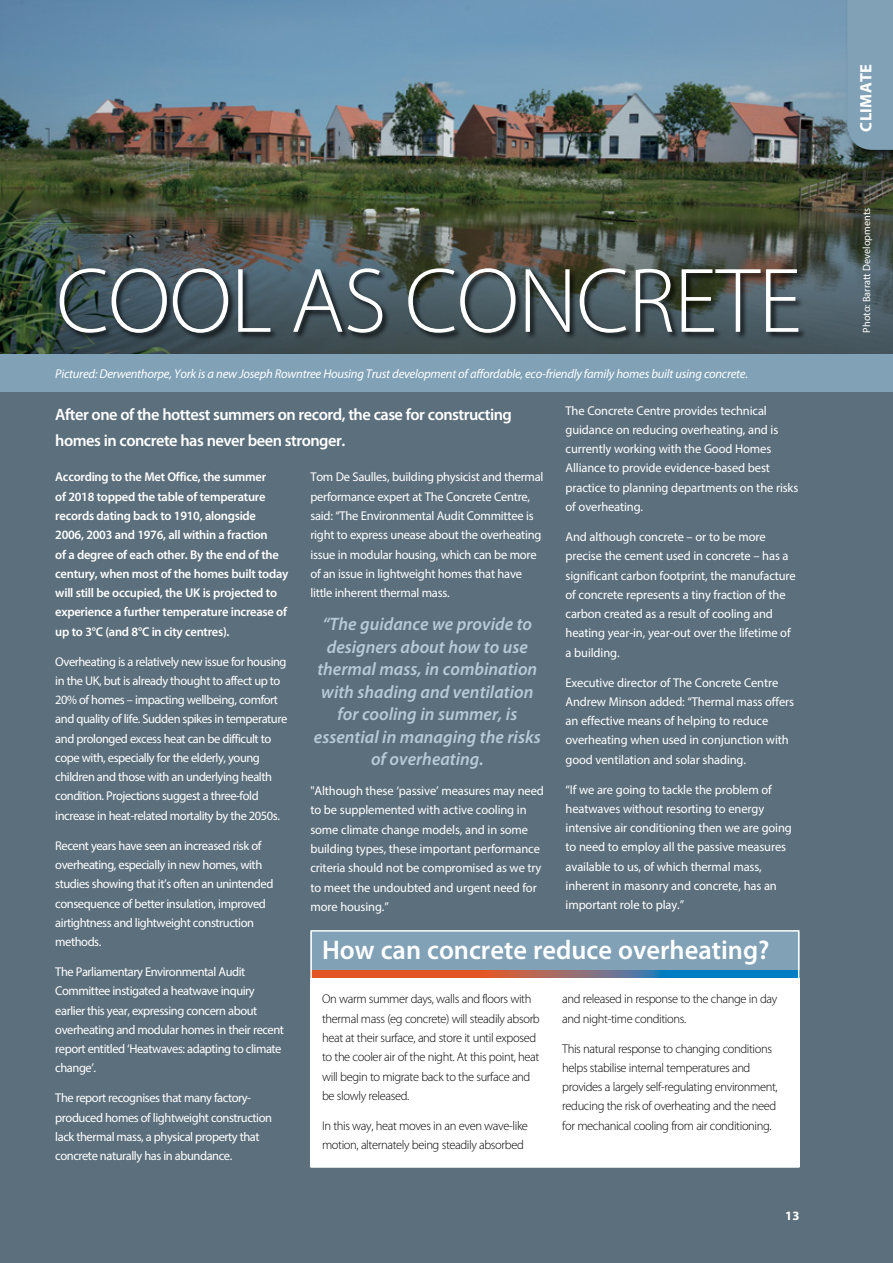
<style>
.page{position:relative;width:893px;height:1263px;background:#5c6f7c}
.page>*{position:absolute;margin:0;border:0;box-sizing:border-box;transform-origin:0 0}
.t1{font:300 92.7px "Myriad Pro";letter-spacing:-.01em;color:#fff}
.t2{font:600 27px "Myriad Pro";color:#fff}
.t3{font:italic 600 18px/22.5px "Myriad Pro";color:#b7cad8;text-align:center}
.t4{font:600 16.5px/25.5px "Myriad Pro";letter-spacing:-.03em;color:#fff}
.t5{font:700 16.5px "Myriad Pro";letter-spacing:.02em;color:#fff}
.t6{font:12.75px/19.4px "Myriad Pro";letter-spacing:-.02em;color:#fff}
.t7{font:300 12.75px/19.4px "Myriad Pro";letter-spacing:-.03em;color:#000}
.t8{font:600 12.75px/19.4px "Myriad Pro";letter-spacing:-.02em;color:#fff}
.t9{font:italic 12.75px "Myriad Pro";letter-spacing:-.02em;color:#fff}
.t10{font:700 12.75px "Myriad Pro";color:#fff}
.t11{font:10.5px "Myriad Pro";color:#fff}
</style>
<div class="page">
<img style="left:0;top:0;width:893px;height:354px">
<div style="left:310px;top:944px;width:489px;height:223px;background:#fff"></div>
<svg style="left:313px;top:970px;width:483px;height:8px"></svg>
<div style="left:310px;top:932px;width:489px;height:38px;background:#80a1b6"></div>
<div style="left:0;top:354px;width:893px;height:38px;background:#80a1b6"></div>
<div style="left:59px;top:268px;width:748px;height:73px;background:#000;opacity:.75"></div>
<div style="left:310px;top:930px;width:489px;height:238px;border:2px solid #fff"></div>
<div style="left:845px;top:0;width:48px;height:164px;background:#000;opacity:.75"></div>
<div style="left:847px;top:0;width:46px;height:150px;background:#80a1b6"></div>
<h1 class="t1" style="left:56px;top:250px;width:747px">COOL AS CONCRETE</h1>
<p class="t9" style="left:55px;top:366px;width:694px">Pictured: Derwenthorpe, York is a new Joseph Rowntree Housing Trust development of affordable, eco-friendly family homes built using concrete.</p>
<p class="t6" style="left:566px;top:400px;width:234px">The Concrete Centre provides technical guidance on reducing overheating, and is currently working with the Good Homes Alliance to provide evidence-based best practice to planning departments on the risks of overheating.</p>
<p class="t6" style="left:566px;top:527px;width:232px">And although concrete – or to be more precise the cement used in concrete – has a significant carbon footprint, the manufacture of concrete represents a tiny fraction of the carbon created as a result of cooling and heating year-in, year-out over the lifetime of a building.</p>
<p class="t6" style="left:566px;top:672px;width:230px">Executive director of The Concrete Centre Andrew Minson added: “Thermal mass offers an effective means of helping to reduce overheating when used in conjunction with good ventilation and solar shading.</p>
<p class="t6" style="left:566px;top:779px;width:228px">“If we are going to tackle the problem of heatwaves without resorting to energy intensive air conditioning then we are going to need to employ all the passive measures available to us, of which thermal mass, inherent in masonry and concrete, has an important role to play.”</p>
<p class="t4" style="left:55px;top:401px;width:458px">After one of the hottest summers on record, the case for constructing homes in concrete has never been stronger.</p>
<p class="t8" style="left:55px;top:467px;width:235px">According to the Met Office, the summer<br>of 2018 topped the table of temperature records dating back to 1910, alongside<br>2006, 2003 and 1976, all within a fraction<br>of a degree of each other. By the end of the century, when most of the homes built today will still be occupied, the UK is projected to experience a further temperature increase of up to 3°C (and 8°C in city centres).</p>
<p class="t6" style="left:55px;top:651px;width:234px">Overheating is a relatively new issue for housing in the UK, but is already thought to affect up to 20% of homes – impacting wellbeing, comfort and quality of life. Sudden spikes in temperature and prolonged excess heat can be difficult to cope with, especially for the elderly, young children and those with an underlying health condition. Projections suggest a three-fold increase in heat-related mortality by the 2050s.</p>
<p class="t6" style="left:55px;top:835px;width:220px">Recent years have seen an increased risk of overheating, especially in new homes, with studies showing that it’s often an unintended consequence of better insulation, improved airtightness and lightweight construction methods.</p>
<p class="t6" style="left:55px;top:962px;width:230px">The Parliamentary Environmental Audit Committee instigated a heatwave inquiry earlier this year, expressing concern about overheating and modular homes in their recent report entitled ‘Heatwaves: adapting to climate change’.</p>
<p class="t6" style="left:55px;top:1088px;width:218px">The report recognises that many factory&shy;produced homes of lightweight construction lack thermal mass, a physical property that concrete naturally has in abundance.</p>
<p class="t6" style="left:310px;top:467px;width:235px">Tom De Saulles, building physicist and thermal performance expert at The Concrete Centre, said: “The Environmental Audit Committee is right to express unease about the overheating issue in modular housing, which can be more of an issue in lightweight homes that have little inherent thermal mass.</p>
<h3 class="t3" style="left:314px;top:612px;width:228px">“The guidance we provide to designers about how to use thermal mass, in combination with shading and ventilation for cooling in summer, is essential in managing the risks of overheating.</h3>
<p class="t6" style="left:310px;top:781px;width:235px">"Although these ‘passive’ measures may need to be supplemented with active cooling in some climate change models, and in some building types, these important performance criteria should not be compromised as we try to meet the undoubted and urgent need for more housing.”</p>
<h2 class="t2" style="left:322px;top:933px;width:449px">How can concrete reduce overheating?</h2>
<p class="t7" style="left:322px;top:990px;width:219px">On warm summer days, walls and floors with thermal mass (eg concrete) will steadily absorb heat at their surface, and store it until exposed to the cooler air of the night. At this point, heat will begin to migrate back to the surface and be slowly released.</p>
<p class="t7" style="left:322px;top:1116px;width:207px">In this way, heat moves in an even wave-like motion, alternately being steadily absorbed</p>
<p class="t7" style="left:562px;top:990px;width:216px">and released in response to the change in day and night-time conditions.</p>
<p class="t7" style="left:562px;top:1039px;width:217px">This natural response to changing conditions helps stabilise internal temperatures and provides a largely self-regulating environment, reducing the risk of overheating and the need for mechanical cooling from air conditioning.</p>
<p class="t10" style="left:785px;top:1208px;width:16px">13</p>
<p class="t5" style="left:855px;top:132px;width:69px;rotate:-90deg">CLIMATE</p>
<p class="t11" style="left:860px;top:333px;width:126px;rotate:-90deg">Photo: Barratt Developments</p>
</div>
